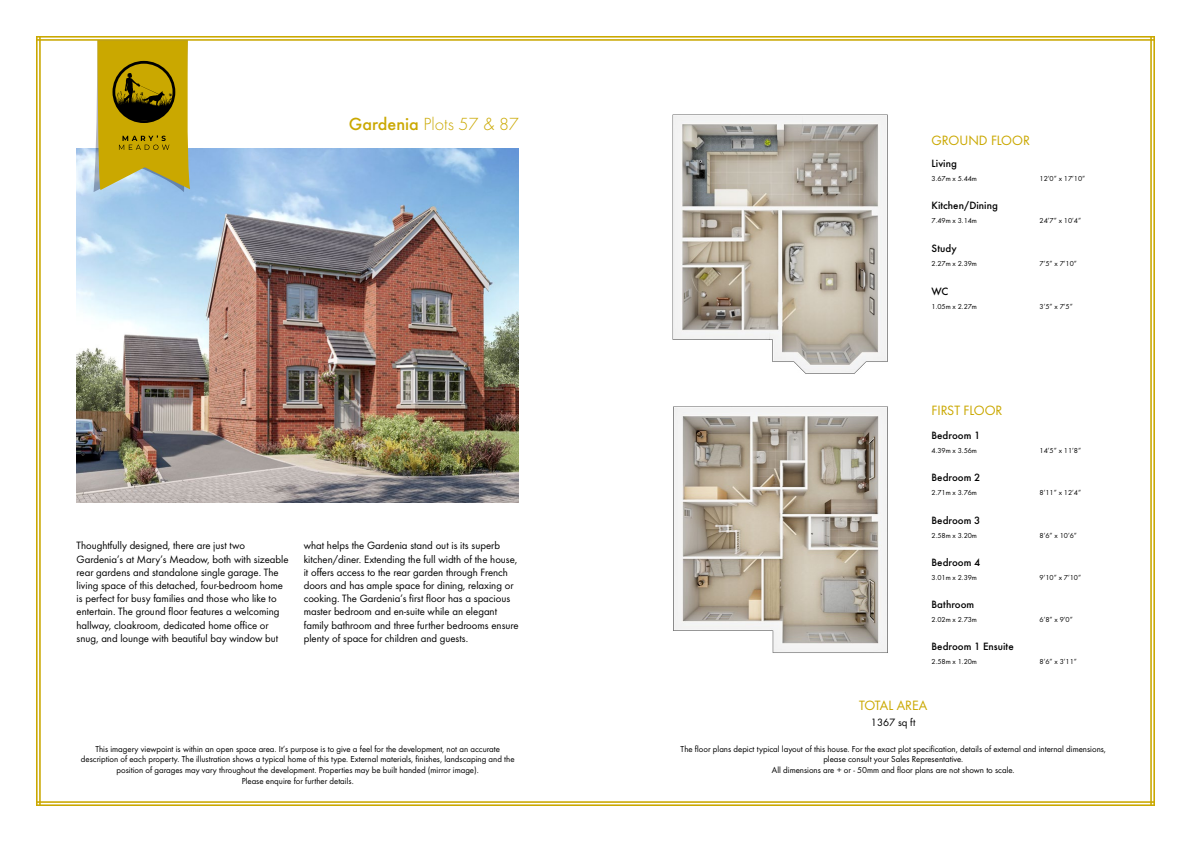
<style>
.page{position:relative;width:1191px;height:842px;background:#fff}
.page>*{position:absolute;margin:0;border:0;box-sizing:border-box;transform-origin:0 0}
.t1{font:300 18.2px "Futura";color:#caa800}
.t2{font:14px "Futura Boo";color:#caa800}
.t3{font:11px/13.2px "Futura Boo";color:#000}
.t4{font:500 11px "Futura";color:#000}
.t5{font:9px/10.8px "Futura Boo";color:#000;text-align:center}
.t6{font:7.5px "Futura Boo";color:#000}
.s1{font-weight:500}
</style>
<div class="page">
<img style="left:77px;top:149px;width:442px;height:354px">
<img style="left:673px;top:114px;width:215px;height:260px">
<img style="left:673px;top:406px;width:215px;height:247px">
<hr style="left:36px;top:801px;width:1119px;height:2px;background:#caa800">
<hr style="left:36px;top:804px;width:1119px;height:2px;background:#caa800">
<hr style="left:36px;top:36px;width:1119px;height:2px;background:#caa800">
<hr style="left:36px;top:39px;width:1119px;height:2px;background:#caa800">
<hr style="left:1153px;top:36px;width:2px;height:770px;background:#caa800">
<hr style="left:1150px;top:36px;width:1px;height:770px;background:#caa800">
<hr style="left:39px;top:36px;width:2px;height:770px;background:#caa800">
<hr style="left:36px;top:36px;width:2px;height:770px;background:#caa800">
<svg style="left:94px;top:40px;width:96px;height:152px;background:#b09a22"></svg>
<h1 class="t1" style="left:349px;top:112px;width:172px"><span class="s1">Gardenia</span> Plots 57 &amp; 87</h1>
<p class="t3" style="left:77px;top:538px;width:213px">Thoughtfully designed, there are just two Gardenia’s at Mary’s Meadow, both with sizeable rear gardens and standalone single garage. The living space of this detached, four-bedroom home is perfect for busy families and those who like to entertain. The ground floor features a welcoming hallway, cloakroom, dedicated home office or snug, and lounge with beautiful bay window but</p>
<p class="t3" style="left:304px;top:538px;width:216px">what helps the Gardenia stand out is its superb kitchen/diner. Extending the full width of the house, it offers access to the rear garden through French doors and has ample space for dining, relaxing or cooking. The Gardenia’s first floor has a spacious master bedroom and en-suite while an elegant family bathroom and three further bedrooms ensure plenty of space for children and guests.</p>
<p class="t2" style="left:931px;top:131px;width:100px">GROUND FLOOR</p>
<p class="t4" style="left:931px;top:155px;width:27px">Living</p>
<p class="t6" style="left:931px;top:174px;width:47px">3.67m x 5.44m</p>
<p class="t6" style="left:1039px;top:174px;width:47px">12’0” x 17’10”</p>
<p class="t4" style="left:931px;top:197px;width:68px">Kitchen/Dining</p>
<p class="t6" style="left:931px;top:216px;width:47px">7.49m x 3.14m</p>
<p class="t6" style="left:1039px;top:216px;width:43px">24’7” x 10’4”</p>
<p class="t4" style="left:931px;top:240px;width:27px">Study</p>
<p class="t6" style="left:931px;top:259px;width:47px">2.27m x 2.39m</p>
<p class="t6" style="left:1039px;top:259px;width:39px">7’5” x 7’10”</p>
<p class="t4" style="left:931px;top:283px;width:18px">WC</p>
<p class="t6" style="left:931px;top:301px;width:47px">1.05m x 2.27m</p>
<p class="t6" style="left:1039px;top:301px;width:35px">3’5” x 7’5”</p>
<p class="t2" style="left:931px;top:401px;width:72px">FIRST FLOOR</p>
<p class="t4" style="left:931px;top:427px;width:50px">Bedroom 1</p>
<p class="t6" style="left:931px;top:445px;width:47px">4.39m x 3.56m</p>
<p class="t6" style="left:1039px;top:445px;width:43px">14’5” x 11’8”</p>
<p class="t4" style="left:931px;top:469px;width:50px">Bedroom 2</p>
<p class="t6" style="left:931px;top:487px;width:47px">2.71m x 3.76m</p>
<p class="t6" style="left:1039px;top:487px;width:43px">8’11” x 12’4”</p>
<p class="t4" style="left:931px;top:512px;width:50px">Bedroom 3</p>
<p class="t6" style="left:931px;top:530px;width:47px">2.58m x 3.20m</p>
<p class="t6" style="left:1039px;top:530px;width:39px">8’6” x 10’6”</p>
<p class="t4" style="left:931px;top:554px;width:50px">Bedroom 4</p>
<p class="t6" style="left:931px;top:572px;width:47px">3.01m x 2.39m</p>
<p class="t6" style="left:1039px;top:572px;width:43px">9’10” x 7’10”</p>
<p class="t4" style="left:931px;top:596px;width:44px">Bathroom</p>
<p class="t6" style="left:931px;top:614px;width:47px">2.02m x 2.73m</p>
<p class="t6" style="left:1039px;top:614px;width:35px">6’8” x 9’0”</p>
<p class="t4" style="left:931px;top:638px;width:84px">Bedroom 1 Ensuite</p>
<p class="t6" style="left:931px;top:656px;width:47px">2.58m x 1.20m</p>
<p class="t6" style="left:1039px;top:656px;width:39px">8’6” x 3’11”</p>
<p class="t2" style="left:859px;top:696px;width:70px">TOTAL AREA</p>
<p class="t3" style="left:871px;top:716px;width:46px">1367 sq ft</p>
<p class="t5" style="left:81px;top:743px;width:435px">This imagery viewpoint is within an open space area. It’s purpose is to give a feel for the development, not an accurate description of each property. The illustration shows a typical home of this type. External materials, finishes, landscaping and the position of garages may vary throughout the development. Properties may be built handed (mirror image).<br>Please enquire for further details.</p>
<p class="t5" style="left:680px;top:743px;width:427px">The floor plans depict typical layout of this house. For the exact plot specification, details of external and internal dimensions, please consult your Sales Representative.<br>All dimensions are + or - 50mm and floor plans are not shown to scale.</p>
</div>
